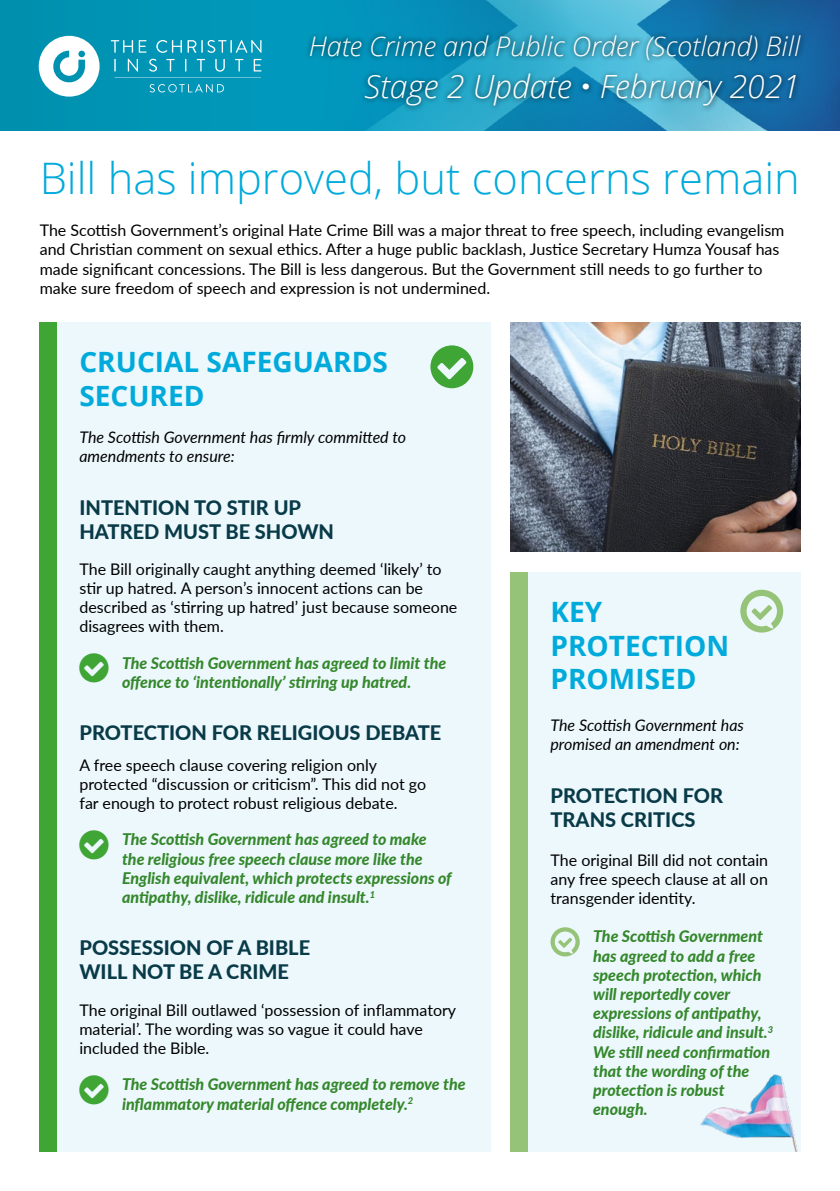
<style>
.page{position:relative;width:840px;height:1191px;background:#fff}
.page>*{position:absolute;margin:0;border:0;box-sizing:border-box;transform-origin:0 0}
.t1{font:300 43.4px "Open Sans";color:#00aadb}
.t2{font:italic 300 32px "Open Sans";color:#fff}
.t3{font:700 28px/33.6px "Open Sans";color:#00aadb}
.t4{font:italic 300 27px "Open Sans";color:#fff}
.t5{font:800 20px/24px "Lato";color:#083a47}
.t6{font:16px/19.2px "Lato";color:#000}
.t7{font:italic 800 16px/19.2px "Lato";color:#35882c}
.t8{font:italic 16px/19.2px "Lato";color:#000}
</style>
<div class="page">
<div style="left:40px;top:322px;width:450px;height:829px;background:#edf8fd"></div>
<div style="left:0;top:0;width:839px;height:130px;background:#0093b2"></div>
<div style="left:180px;top:0;width:659px;height:130px;background:#00aadb;opacity:.4"></div>
<div style="left:304px;top:30px;width:502px;height:82px;background:#000;opacity:.75"></div>
<svg style="left:39px;top:36px;width:60px;height:61px"></svg>
<svg style="left:111px;top:40px;width:22px;height:13px"></svg>
<svg style="left:139px;top:40px;width:7px;height:13px"></svg>
<svg style="left:156px;top:40px;width:105px;height:13px"></svg>
<svg style="left:114px;top:59px;width:2px;height:12px"></svg>
<svg style="left:128px;top:59px;width:10px;height:13px"></svg>
<svg style="left:149px;top:59px;width:8px;height:13px"></svg>
<svg style="left:166px;top:59px;width:8px;height:12px"></svg>
<svg style="left:185px;top:59px;width:1px;height:12px"></svg>
<svg style="left:197px;top:59px;width:8px;height:12px"></svg>
<svg style="left:215px;top:59px;width:10px;height:13px"></svg>
<svg style="left:235px;top:59px;width:8px;height:12px"></svg>
<svg style="left:253px;top:59px;width:8px;height:12px"></svg>
<svg style="left:149px;top:78px;width:112px;height:14px"></svg>
<div style="left:40px;top:322px;width:17px;height:829px;background:#3fa535"></div>
<div style="left:510px;top:572px;width:289px;height:579px;background:#edf8fd"></div>
<div style="left:510px;top:572px;width:17px;height:579px;background:#95c378"></div>
<img style="left:510px;top:322px;width:289px;height:229px">
<img style="left:700px;top:1074px;width:98px;height:77px">
<svg style="left:740px;top:589px;width:42px;height:43px"></svg>
<svg style="left:550px;top:927px;width:29px;height:29px"></svg>
<svg style="left:582px;top:83px;width:6px;height:7px"></svg>
<h3 class="t4" style="left:308px;top:28px;width:492px">Hate Crime and Public Order (Scotland) Bill</h3>
<h2 class="t2" style="left:364px;top:64px;width:437px">Stage 2 Update February 2021</h2>
<h1 class="t1" style="left:40px;top:149px;width:761px">Bill has improved, but concerns remain</h1>
<p class="t6" style="left:40px;top:220px;width:745px">The Scottish Government’s original Hate Crime Bill was a major threat to free speech, including evangelism and Christian comment on sexual ethics. After a huge public backlash, Justice Secretary Humza Yousaf has made significant concessions. The Bill is less dangerous. But the Government still needs to go further to make sure freedom of speech and expression is not undermined.</p>
<h3 class="t3" style="left:79px;top:344px;width:310px">CRUCIAL SAFEGUARDS<br>SECURED</h3>
<p class="t8" style="left:79px;top:427px;width:328px">The Scottish Government has firmly committed to amendments to ensure:</p>
<p class="t5" style="left:79px;top:494px;width:256px">INTENTION TO STIR UP<br>HATRED MUST BE SHOWN</p>
<p class="t6" style="left:79px;top:559px;width:379px">The Bill originally caught anything deemed ‘likely’ to stir up hatred. A person’s innocent actions can be described as ‘stirring up hatred’ just because someone disagrees with them.</p>
<p class="t7" style="left:122px;top:652px;width:326px">The Scottish Government has agreed to limit the offence to ‘intentionally’ stirring up hatred.</p>
<p class="t5" style="left:79px;top:720px;width:363px">PROTECTION FOR RELIGIOUS DEBATE</p>
<p class="t6" style="left:79px;top:754px;width:348px">A free speech clause covering religion only protected “discussion or criticism”. This did not go far enough to protect robust religious debate.</p>
<p class="t7" style="left:122px;top:829px;width:331px">The Scottish Government has agreed to make the religious free speech clause more like the English equivalent, which protects expressions of antipathy, dislike, ridicule and insult.<sup>1</sup></p>
<p class="t5" style="left:79px;top:935px;width:232px">POSSESSION OF A BIBLE<br>WILL NOT BE A CRIME</p>
<p class="t6" style="left:79px;top:999px;width:378px">The original Bill outlawed ‘possession of inflammatory material’. The wording was so vague it could have included the Bible.</p>
<p class="t7" style="left:122px;top:1074px;width:345px">The Scottish Government has agreed to remove the inflammatory material offence completely.<sup>2</sup></p>
<h3 class="t3" style="left:550px;top:594px;width:180px">KEY<br>PROTECTION<br>PROMISED</h3>
<p class="t8" style="left:550px;top:715px;width:195px">The Scottish Government has promised an amendment on:</p>
<p class="t5" style="left:550px;top:782px;width:174px">PROTECTION FOR<br>TRANS CRITICS</p>
<p class="t6" style="left:550px;top:849px;width:219px;text-align:justify">The original Bill did not contain any free speech clause at all on transgender identity.</p>
<p class="t7" style="left:592px;top:926px;width:182px">The Scottish Government has agreed to add a free speech protection, which will reportedly cover expressions of antipathy, dislike, ridicule and insult.<sup>3<br></sup>We still need confirmation that the wording of the protection is robust enough.</p>
</div>
